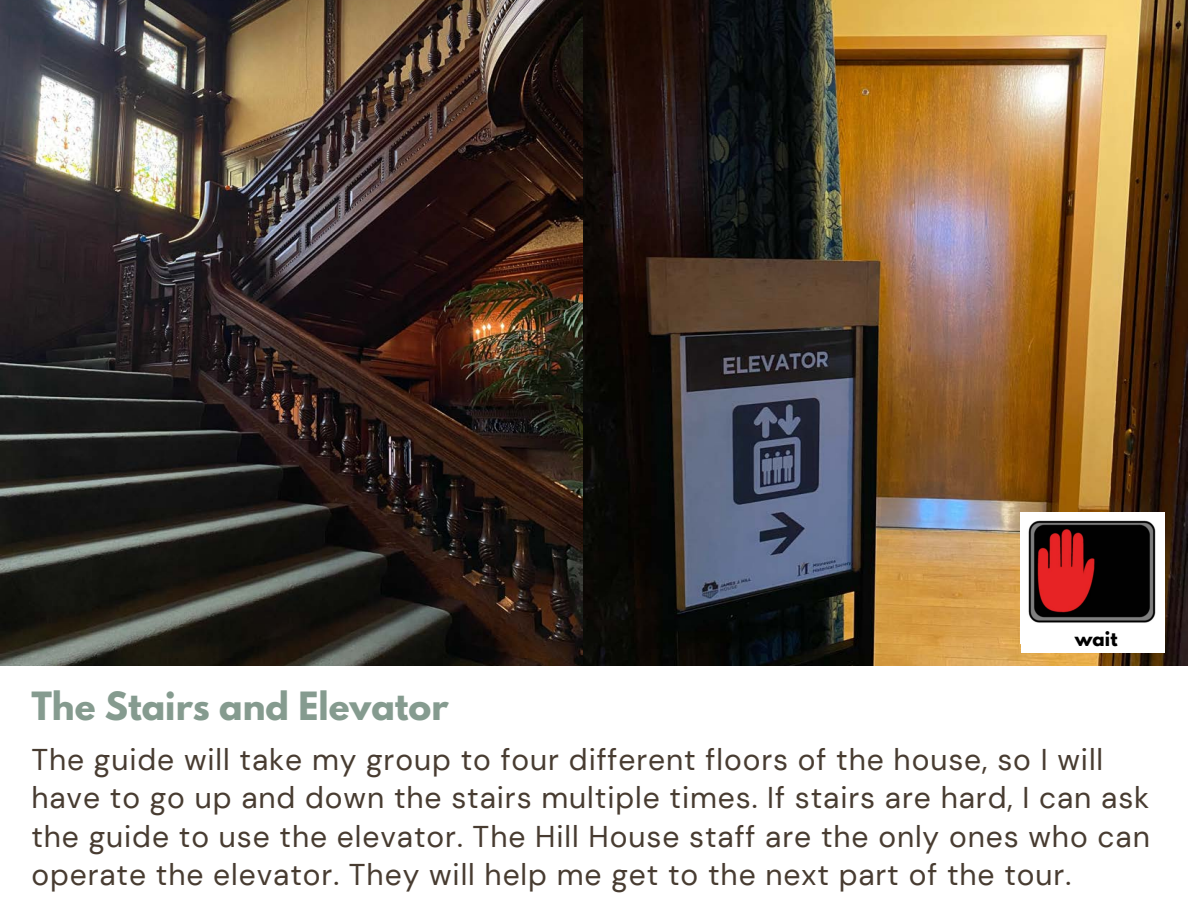
<style>
.page{position:relative;width:1188px;height:918px;background:#fff}
.page>*{position:absolute;margin:0;border:0;box-sizing:border-box;transform-origin:0 0}
.t1{font:700 34.5px "League Spartan";color:#859b8f}
.t2{font:30px/38.2px "DM Sans";letter-spacing:.03em;color:#483c31}
.t3{font:700 18px "League Spartan";color:#000}
</style>
<div class="page">
<img style="left:0;top:0;width:1188px;height:666px">
<img style="left:1021px;top:513px;width:144px;height:112px">
<div style="left:1021px;top:625px;width:144px;height:27px;background:#fff"></div>
<p class="t1" style="left:31px;top:689px;width:419px">The Stairs and Elevator</p>
<p class="t3" style="left:1075px;top:630px;width:44px">wait</p>
<p class="t2" style="left:31px;top:741px;width:1120px">The guide will take my group to four different floors of the house, so I will have to go up and down the stairs multiple times. If stairs are hard, I can ask the guide to use the elevator. The Hill House staff are the only ones who can operate the elevator. They will help me get to the next part of the tour.</p>
</div>
